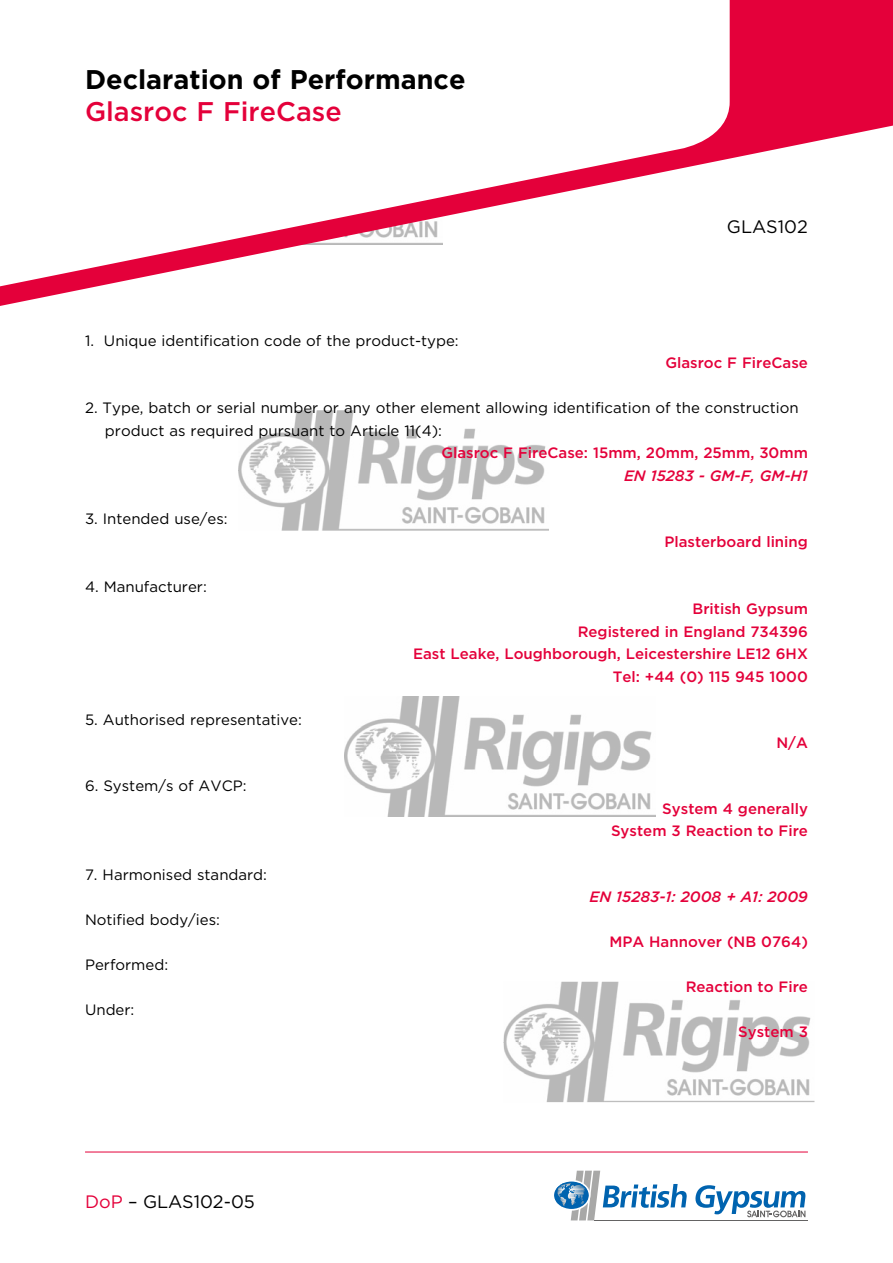
<style>
.page{position:relative;width:893px;height:1263px;background:#fff}
.page>*{position:absolute;margin:0;border:0;box-sizing:border-box;transform-origin:0 0}
.t1{font:700 27px "Gotham";color:#000}
.t2{font:500 27px "Gotham";color:#e4003a}
.t3{font:18px "Gotham";color:#000}
.t4{font:15px/22.5px "Gotham";color:#000}
.t5{font:500 15px "Gotham";color:#e4003a}
.t6{font:italic 500 15px "Gotham";color:#e4003a}
.s1{color:#e4003a}
</style>
<div class="page">
<img style="left:238px;top:410px;width:311px;height:121px">
<img style="left:344px;top:696px;width:311px;height:120px">
<img style="left:504px;top:982px;width:310px;height:120px">
<hr style="left:594px;top:1219px;width:214px;height:1px;background:#646363">
<svg style="left:695px;top:1185px;width:111px;height:32px"></svg>
<svg style="left:554px;top:1171px;width:133px;height:49px"></svg>
<hr style="left:85px;top:1152px;width:723px;height:1px;background:#e4003a">
<svg style="left:0;top:0;width:893px;height:306px"></svg>
<svg style="left:0;top:0;width:730px;height:289px"></svg>
<p class="t1" style="left:85px;top:64px;width:382px">Declaration of Performance</p>
<p class="t2" style="left:85px;top:94px;width:258px">Glasroc F FireCase</p>
<p class="t4" style="left:85px;top:329px;width:375px">1. Unique identification code of the product-type:</p>
<p class="t3" style="left:727px;top:215px;width:83px">GLAS102</p>
<p class="t5" style="left:665px;top:353px;width:144px">Glasroc F FireCase</p>
<p class="t4" style="left:105px;top:396px;width:695px;text-indent:-20px">2. Type, batch or serial number or any other element allowing identification of the construction product as required pursuant to Article 11(4):</p>
<p class="t5" style="left:441px;top:443px;width:368px">Glasroc F FireCase: 15mm, 20mm, 25mm, 30mm</p>
<p class="t6" style="left:624px;top:466px;width:185px">EN 15283 - GM-F, GM-H1</p>
<p class="t4" style="left:85px;top:507px;width:144px">3. Intended use/es:</p>
<p class="t5" style="left:664px;top:532px;width:145px">Plasterboard lining</p>
<p class="t4" style="left:85px;top:575px;width:123px">4. Manufacturer:</p>
<p class="t5" style="left:693px;top:599px;width:117px">British Gypsum</p>
<p class="t5" style="left:578px;top:622px;width:232px">Registered in England 734396</p>
<p class="t5" style="left:413px;top:644px;width:396px">East Leake, Loughborough, Leicestershire LE12 6HX</p>
<p class="t5" style="left:613px;top:667px;width:197px">Tel: +44 (0) 115 945 1000</p>
<p class="t4" style="left:85px;top:708px;width:218px">5. Authorised representative:</p>
<p class="t5" style="left:776px;top:733px;width:33px">N/A</p>
<p class="t4" style="left:85px;top:774px;width:163px">6. System/s of AVCP:</p>
<p class="t5" style="left:662px;top:799px;width:147px">System 4 generally</p>
<p class="t5" style="left:611px;top:821px;width:198px">System 3 Reaction to Fire</p>
<p class="t4" style="left:85px;top:863px;width:184px">7. Harmonised standard:</p>
<p class="t6" style="left:590px;top:887px;width:220px">EN 15283-1: 2008 + A1: 2009</p>
<p class="t4" style="left:85px;top:908px;width:136px">Notified body/ies:</p>
<p class="t5" style="left:609px;top:932px;width:200px">MPA Hannover (NB 0764)</p>
<p class="t4" style="left:85px;top:953px;width:85px">Performed:</p>
<p class="t5" style="left:686px;top:977px;width:124px">Reaction to Fire</p>
<p class="t4" style="left:85px;top:998px;width:51px">Under:</p>
<p class="t5" style="left:738px;top:1022px;width:71px">System 3</p>
<p class="t3" style="left:85px;top:1190px;width:171px"><span class="s1">DoP</span> – GLAS102-05</p>
</div>
